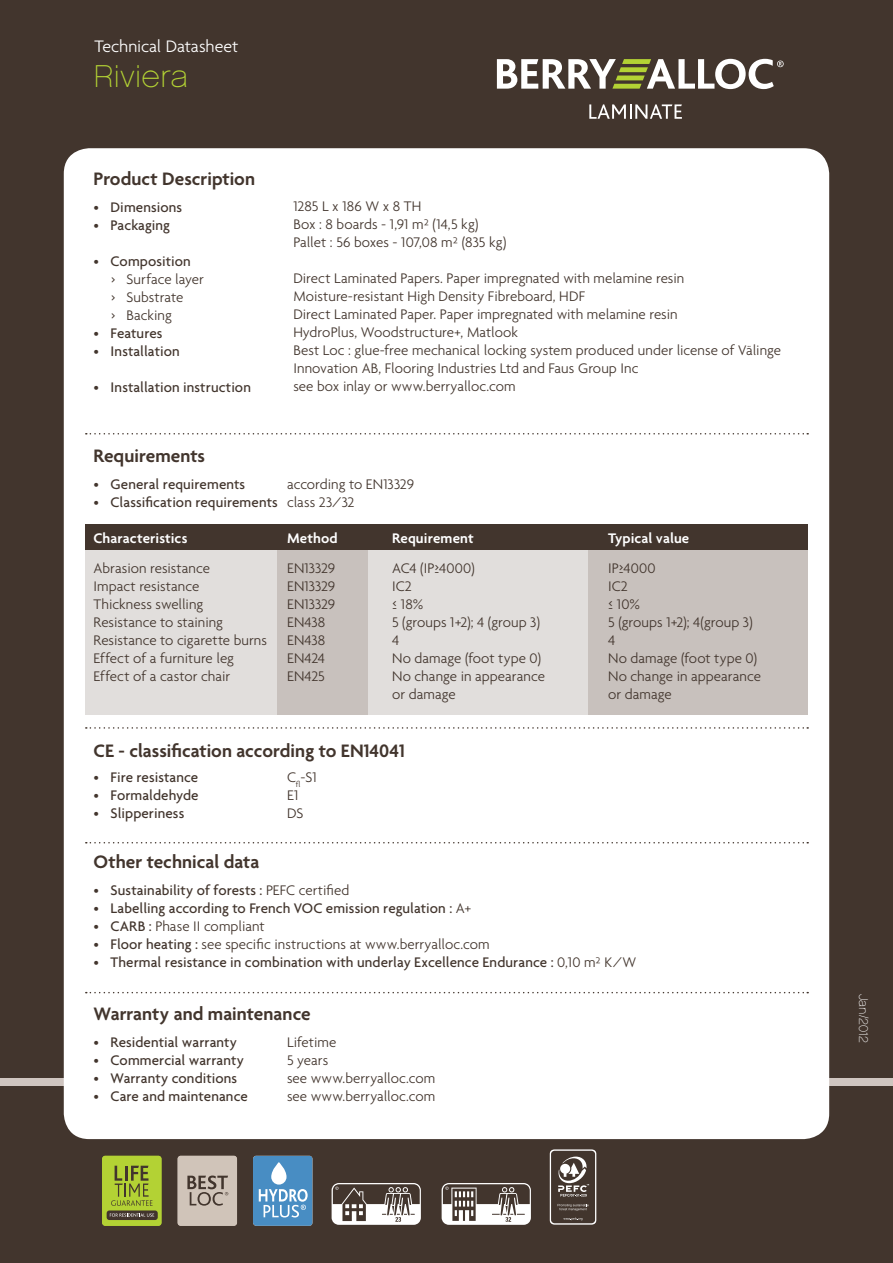
<style>
.page{position:relative;width:893px;height:1263px;background:#42352d}
.page>*{position:absolute;margin:0;border:0;box-sizing:border-box;transform-origin:0 0}
.Vit2Print_ParagraphS{font:31.5px "Chalet Paris Nineteen Sixty";letter-spacing:.02em;color:#b3d234}
.Vit2Print_ParagraphS-2{font:600 19.5px "Agenda";color:#42352d}
.Vit2Print_ParagraphS-3{font:300 18px "Agenda";letter-spacing:-.005em;color:#fff}
.Vit2Print_ParagraphS-4{font:300 15px/18px "Agenda";letter-spacing:.005em;color:#42352d}
.Vit2Print_ParagraphS-5{font:500 15px "Agenda";letter-spacing:.005em;color:#42352d}
.Vit2Print_ParagraphS-6{font:600 15px "Agenda";letter-spacing:.005em;color:#fff}
.Vit2Print_ParagraphS-7{font:12.75px "Chalet Paris Nineteen Sixty";letter-spacing:.015em;color:#fff}
.s1{font-weight:300}
.s2{font-weight:500}
</style>
<div class="page">
<div style="left:0;top:1078px;width:893px;height:7px;background:#cfc5c0"></div>
<div style="left:64px;top:148px;width:765px;height:991px;background:#fff;border-radius:26px"></div>
<div style="left:85px;top:533px;width:723px;height:182px;background:#e1dedc"></div>
<div style="left:277px;top:533px;width:90px;height:182px;background:#c8c1bd"></div>
<div style="left:588px;top:533px;width:220px;height:182px;background:#c8c1bd"></div>
<div style="left:85px;top:525px;width:723px;height:25px;background:#42352d"></div>
<svg style="left:102px;top:1156px;width:60px;height:70px;background:#9bb134"></svg>
<svg style="left:178px;top:1156px;width:59px;height:70px;background:#c1b5ab"></svg>
<svg style="left:332px;top:1183px;width:89px;height:42px"></svg>
<svg style="left:442px;top:1183px;width:89px;height:42px"></svg>
<svg style="left:86px;top:433px;width:722px;height:1px"></svg>
<svg style="left:86px;top:992px;width:722px;height:1px"></svg>
<svg style="left:86px;top:842px;width:722px;height:1px"></svg>
<svg style="left:86px;top:727px;width:722px;height:2px"></svg>
<svg style="left:589px;top:104px;width:93px;height:15px"></svg>
<svg style="left:497px;top:59px;width:287px;height:30px"></svg>
<svg style="left:549px;top:1149px;width:48px;height:76px"></svg>
<svg style="left:253px;top:1156px;width:60px;height:70px;background:#5e9ac8"></svg>
<svg style="left:271px;top:1162px;width:15px;height:22px"></svg>
<p class="Vit2Print_ParagraphS-3" style="left:95px;top:36px;width:145px">Technical Datasheet</p>
<p class="Vit2Print_ParagraphS" style="left:94px;top:58px;width:96px">Riviera</p>
<p class="Vit2Print_ParagraphS-2" style="left:94px;top:167px;width:163px">Product Description</p>
<p class="Vit2Print_ParagraphS-5" style="left:94px;top:198px;width:90px"><span class="s1">•</span> Dimensions</p>
<p class="Vit2Print_ParagraphS-5" style="left:94px;top:216px;width:78px"><span class="s1">•</span> Packaging</p>
<p class="Vit2Print_ParagraphS-4" style="left:111px;top:252px;width:95px;text-indent:-17px">• <span class="s2">Composition<br></span>&gt; Surface layer</p>
<p class="Vit2Print_ParagraphS-4" style="left:111px;top:288px;width:74px">&gt; Substrate</p>
<p class="Vit2Print_ParagraphS-4" style="left:111px;top:306px;width:63px">&gt; Backing</p>
<p class="Vit2Print_ParagraphS-5" style="left:94px;top:324px;width:70px"><span class="s1">•</span> Features</p>
<p class="Vit2Print_ParagraphS-5" style="left:94px;top:342px;width:88px"><span class="s1">•</span> Installation</p>
<p class="Vit2Print_ParagraphS-5" style="left:94px;top:378px;width:159px"><span class="s1">•</span> Installation instruction</p>
<p class="Vit2Print_ParagraphS-4" style="left:293px;top:197px;width:130px">1285 L x 186 W x 8 TH</p>
<p class="Vit2Print_ParagraphS-4" style="left:293px;top:215px;width:187px">Box : 8 boards - 1,91 m² (14,5 kg)</p>
<p class="Vit2Print_ParagraphS-4" style="left:293px;top:233px;width:215px">Pallet : 56 boxes - 107,08 m² (835 kg)</p>
<p class="Vit2Print_ParagraphS-4" style="left:293px;top:269px;width:392px">Direct Laminated Papers. Paper impregnated with melamine resin</p>
<p class="Vit2Print_ParagraphS-4" style="left:293px;top:287px;width:293px">Moisture-resistant High Density Fibreboard, HDF</p>
<p class="Vit2Print_ParagraphS-4" style="left:293px;top:305px;width:386px">Direct Laminated Paper. Paper impregnated with melamine resin</p>
<p class="Vit2Print_ParagraphS-4" style="left:293px;top:323px;width:226px">HydroPlus, Woodstructure+, Matlook</p>
<p class="Vit2Print_ParagraphS-4" style="left:293px;top:341px;width:489px">Best Loc : glue-free mechanical locking system produced under license of Välinge<br>Innovation AB, Flooring Industries Ltd and Faus Group Inc</p>
<p class="Vit2Print_ParagraphS-4" style="left:293px;top:377px;width:224px">see box inlay or www.berryalloc.com</p>
<p class="Vit2Print_ParagraphS-2" style="left:94px;top:444px;width:113px">Requirements</p>
<p class="Vit2Print_ParagraphS-5" style="left:94px;top:475px;width:153px"><span class="s1">•</span> General requirements</p>
<p class="Vit2Print_ParagraphS-4" style="left:287px;top:475px;width:129px">according to EN13329</p>
<p class="Vit2Print_ParagraphS-5" style="left:94px;top:493px;width:262px"><span class="s1">•</span> Classification requirements <span class="s1">class 23/32</span></p>
<p class="Vit2Print_ParagraphS-6" style="left:94px;top:529px;width:95px">Characteristics</p>
<p class="Vit2Print_ParagraphS-6" style="left:287px;top:529px;width:52px">Method</p>
<p class="Vit2Print_ParagraphS-6" style="left:392px;top:529px;width:83px">Requirement</p>
<p class="Vit2Print_ParagraphS-6" style="left:608px;top:529px;width:83px">Typical value</p>
<p class="Vit2Print_ParagraphS-4" style="left:94px;top:558px;width:118px">Abrasion resistance</p>
<p class="Vit2Print_ParagraphS-4" style="left:287px;top:558px;width:50px">EN13329</p>
<p class="Vit2Print_ParagraphS-4" style="left:392px;top:558px;width:84px">AC4 (IP≥4000)</p>
<p class="Vit2Print_ParagraphS-4" style="left:608px;top:558px;width:49px">IP≥4000</p>
<p class="Vit2Print_ParagraphS-4" style="left:94px;top:576px;width:107px">Impact resistance</p>
<p class="Vit2Print_ParagraphS-4" style="left:287px;top:576px;width:50px">EN13329</p>
<p class="Vit2Print_ParagraphS-4" style="left:392px;top:576px;width:21px">IC2</p>
<p class="Vit2Print_ParagraphS-4" style="left:608px;top:576px;width:21px">IC2</p>
<p class="Vit2Print_ParagraphS-4" style="left:94px;top:594px;width:111px">Thickness swelling</p>
<p class="Vit2Print_ParagraphS-4" style="left:287px;top:594px;width:50px">EN13329</p>
<p class="Vit2Print_ParagraphS-4" style="left:392px;top:594px;width:33px">≤ 18%</p>
<p class="Vit2Print_ParagraphS-4" style="left:608px;top:594px;width:33px">≤ 10%</p>
<p class="Vit2Print_ParagraphS-4" style="left:94px;top:612px;width:131px">Resistance to staining</p>
<p class="Vit2Print_ParagraphS-4" style="left:287px;top:612px;width:40px">EN438</p>
<p class="Vit2Print_ParagraphS-4" style="left:392px;top:612px;width:149px">5 (groups 1+2); 4 (group 3)</p>
<p class="Vit2Print_ParagraphS-4" style="left:608px;top:612px;width:146px">5 (groups 1+2); 4(group 3)</p>
<p class="Vit2Print_ParagraphS-4" style="left:94px;top:630px;width:175px">Resistance to cigarette burns</p>
<p class="Vit2Print_ParagraphS-4" style="left:287px;top:630px;width:40px">EN438</p>
<p class="Vit2Print_ParagraphS-4" style="left:392px;top:630px;width:9px">4</p>
<p class="Vit2Print_ParagraphS-4" style="left:608px;top:630px;width:9px">4</p>
<p class="Vit2Print_ParagraphS-4" style="left:94px;top:648px;width:142px">Effect of a furniture leg</p>
<p class="Vit2Print_ParagraphS-4" style="left:287px;top:648px;width:39px">EN424</p>
<p class="Vit2Print_ParagraphS-4" style="left:392px;top:648px;width:151px">No damage (foot type 0)</p>
<p class="Vit2Print_ParagraphS-4" style="left:608px;top:648px;width:151px">No damage (foot type 0)</p>
<p class="Vit2Print_ParagraphS-4" style="left:94px;top:666px;width:138px">Effect of a castor chair</p>
<p class="Vit2Print_ParagraphS-4" style="left:287px;top:666px;width:39px">EN425</p>
<p class="Vit2Print_ParagraphS-4" style="left:392px;top:666px;width:154px">No change in appearance</p>
<p class="Vit2Print_ParagraphS-4" style="left:608px;top:666px;width:154px">No change in appearance</p>
<p class="Vit2Print_ParagraphS-4" style="left:392px;top:684px;width:65px">or damage</p>
<p class="Vit2Print_ParagraphS-4" style="left:608px;top:684px;width:65px">or damage</p>
<p class="Vit2Print_ParagraphS-2" style="left:94px;top:739px;width:313px">CE - classification according to EN14041</p>
<p class="Vit2Print_ParagraphS-5" style="left:94px;top:768px;width:106px"><span class="s1">•</span> Fire resistance</p>
<p class="Vit2Print_ParagraphS-4" style="left:287px;top:768px;width:31px">C<sub>fl</sub>-S1</p>
<p class="Vit2Print_ParagraphS-5" style="left:94px;top:786px;width:106px"><span class="s1">•</span> Formaldehyde</p>
<p class="Vit2Print_ParagraphS-4" style="left:287px;top:786px;width:13px">E1</p>
<p class="Vit2Print_ParagraphS-5" style="left:94px;top:804px;width:92px"><span class="s1">•</span> Slipperiness</p>
<p class="Vit2Print_ParagraphS-4" style="left:287px;top:804px;width:18px">DS</p>
<p class="Vit2Print_ParagraphS-2" style="left:94px;top:850px;width:167px">Other technical data</p>
<p class="Vit2Print_ParagraphS-5" style="left:94px;top:881px;width:257px"><span class="s1">•</span> Sustainability of forests : <span class="s1">PEFC certified</span></p>
<p class="Vit2Print_ParagraphS-5" style="left:94px;top:899px;width:379px"><span class="s1">•</span> Labelling according to French VOC emission regulation : <span class="s1">A+</span></p>
<p class="Vit2Print_ParagraphS-4" style="left:94px;top:917px;width:173px">• <span class="s2">CARB :</span> Phase II compliant</p>
<p class="Vit2Print_ParagraphS-4" style="left:94px;top:935px;width:398px">• <span class="s2">Floor heating :</span> see specific instructions at www.berryalloc.com</p>
<p class="Vit2Print_ParagraphS-5" style="left:94px;top:953px;width:544px"><span class="s1">•</span> Thermal resistance in combination with underlay Excellence Endurance : <span class="s1">0,10 m² K/W</span></p>
<p class="Vit2Print_ParagraphS-2" style="left:94px;top:1002px;width:219px">Warranty and maintenance</p>
<p class="Vit2Print_ParagraphS-5" style="left:94px;top:1033px;width:145px"><span class="s1">•</span> Residential warranty</p>
<p class="Vit2Print_ParagraphS-4" style="left:287px;top:1033px;width:51px">Lifetime</p>
<p class="Vit2Print_ParagraphS-5" style="left:94px;top:1051px;width:152px"><span class="s1">•</span> Commercial warranty</p>
<p class="Vit2Print_ParagraphS-4" style="left:287px;top:1051px;width:43px">5 years</p>
<p class="Vit2Print_ParagraphS-5" style="left:94px;top:1069px;width:145px"><span class="s1">•</span> Warranty conditions</p>
<p class="Vit2Print_ParagraphS-4" style="left:287px;top:1069px;width:150px">see www.berryalloc.com</p>
<p class="Vit2Print_ParagraphS-5" style="left:94px;top:1087px;width:156px"><span class="s1">•</span> Care and maintenance</p>
<p class="Vit2Print_ParagraphS-4" style="left:287px;top:1087px;width:150px">see www.berryalloc.com</p>
<p class="Vit2Print_ParagraphS-7" style="left:871px;top:993px;width:51px;rotate:90deg">Jan/2012</p>
</div>
